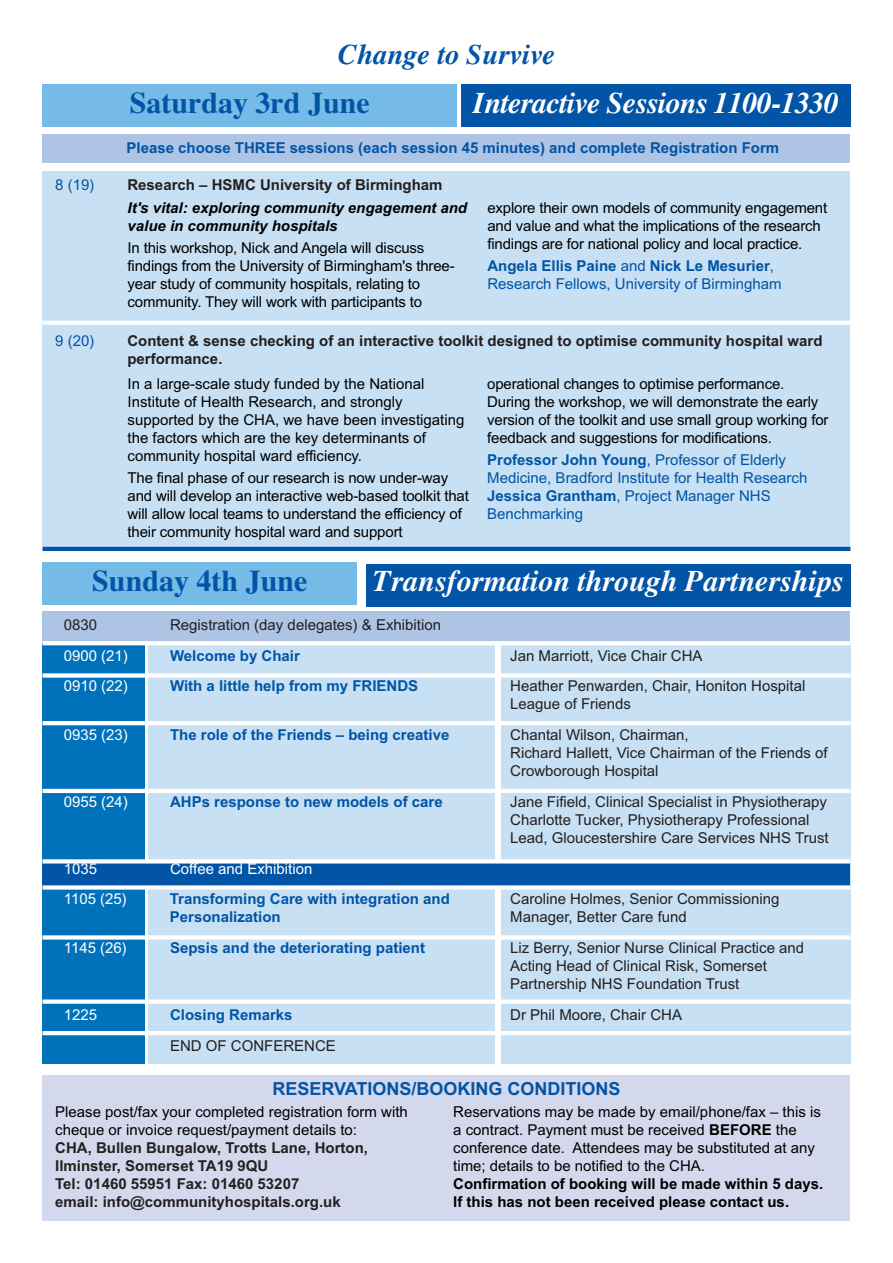
<style>
.page{position:relative;width:893px;height:1263px;background:#fff}
.page>*{position:absolute;margin:0;border:0;box-sizing:border-box;transform-origin:0 0}
.t1{font:italic 700 30px "Times";color:#fff}
.t2{font:700 30px "Times";color:#0154a6}
.t3{font:italic 700 30px "Times";letter-spacing:-.02em;color:#fff}
.t4{font:italic 700 28.5px "Times";color:#0154a6}
.t5{font:700 18px "Arial";color:#0154a6}
.t6{font:15px/18px "Arial";letter-spacing:-.01em;color:#000}
.t7{font:15px/18px "Arial";color:#231f20}
.t8{font:700 15px "Arial";color:#0154a6}
.t9{font:700 15px/18px "Arial";color:#231f20}
.t10{font:15px/18px "Arial";color:#0154a6}
.t11{font:700 15px/18px "Arial";color:#000}
.t12{font:15px "Arial";color:#fff}
.t13{font:italic 700 15px/18px "Arial";color:#000}
.s1{font-weight:700}
</style>
<div class="page">
<div style="left:43px;top:171px;width:807px;height:376px;background:#c7e0f3"></div>
<div style="left:461px;top:85px;width:389px;height:42px;background:#0154a6"></div>
<div style="left:43px;top:85px;width:414px;height:42px;background:#76bae7"></div>
<div style="left:43px;top:134px;width:807px;height:29px;background:#adc4e5"></div>
<hr style="left:43px;top:321px;width:807px;height:4px;background:#fff">
<div style="left:501px;top:642px;width:349px;height:422px;background:#c7e0f3"></div>
<div style="left:149px;top:642px;width:346px;height:422px;background:#c7e0f3"></div>
<div style="left:43px;top:643px;width:102px;height:421px;background:#0072bc"></div>
<div style="left:43px;top:611px;width:807px;height:32px;background:#adc4e5"></div>
<div style="left:43px;top:862px;width:807px;height:26px;background:#0154a6"></div>
<hr style="left:43px;top:641px;width:807px;height:4px;background:#fff">
<div style="left:366px;top:564px;width:484px;height:42px;background:#0154a6"></div>
<div style="left:43px;top:562px;width:314px;height:43px;background:#76bae7"></div>
<div style="left:43px;top:673px;width:807px;height:5px;background:#fff"></div>
<div style="left:43px;top:935px;width:807px;height:5px;background:#fff"></div>
<div style="left:43px;top:885px;width:807px;height:5px;background:#fff"></div>
<hr style="left:43px;top:789px;width:807px;height:4px;background:#fff">
<svg style="left:43px;top:859px;width:807px;height:4px;fill:#fff"></svg>
<div style="left:43px;top:999px;width:807px;height:5px;background:#fff"></div>
<hr style="left:43px;top:1031px;width:807px;height:4px;background:#fff">
<hr style="left:43px;top:721px;width:807px;height:4px;background:#fff">
<hr style="left:43px;top:547px;width:807px;height:4px;background:#0154a6">
<div style="left:43px;top:1075px;width:807px;height:145px;background:#d4d8ec"></div>
<h2 class="t4" style="left:338px;top:37px;width:218px">Change to Survive</h2>
<h1 class="t2" style="left:130px;top:85px;width:242px">Saturday 3rd June</h1>
<h1 class="t3" style="left:473px;top:85px;width:367px">Interactive Sessions 1100-1330</h1>
<p class="t8" style="left:126px;top:139px;width:654px">Please choose THREE sessions (each session 45 minutes) and complete Registration Form</p>
<p class="t10" style="left:55px;top:176px;width:41px">8 (19)</p>
<p class="t9" style="left:127px;top:176px;width:317px">Research – HSMC University of Birmingham</p>
<p class="t13" style="left:128px;top:199px;width:341px">It's vital: exploring community engagement and value in community hospitals</p>
<p class="t6" style="left:128px;top:239px;width:329px">In this workshop, Nick and Angela will discuss findings from the University of Birmingham's three&shy;year study of community hospitals, relating to community. They will work with participants to</p>
<p class="t6" style="left:487px;top:199px;width:341px">explore their own models of community engagement and value and what the implications of the research findings are for national policy and local practice.</p>
<p class="t10" style="left:487px;top:257px;width:296px"><span class="s1">Angela Ellis Paine</span> and <span class="s1">Nick Le Mesurier</span>,<br>Research Fellows, University of Birmingham</p>
<p class="t10" style="left:55px;top:332px;width:41px">9 (20)</p>
<p class="t9" style="left:127px;top:332px;width:697px">Content &amp; sense checking of an interactive toolkit designed to optimise community hospital ward performance.</p>
<p class="t6" style="left:127px;top:374px;width:338px">In a large-scale study funded by the National Institute of Health Research, and strongly supported by the CHA, we have been investigating the factors which are the key determinants of community hospital ward efficiency.</p>
<p class="t6" style="left:127px;top:469px;width:343px">The final phase of our research is now under-way and will develop an interactive web-based toolkit that will allow local teams to understand the efficiency of their community hospital ward and support</p>
<p class="t6" style="left:487px;top:374px;width:343px">operational changes to optimise performance.<br>During the workshop, we will demonstrate the early version of the toolkit and use small group working for feedback and suggestions for modifications.</p>
<p class="t10" style="left:487px;top:451px;width:322px"><span class="s1">Professor John Young</span>, Professor of Elderly Medicine, Bradford Institute for Health Research <span class="s1">Jessica Grantham</span>, Project Manager NHS Benchmarking</p>
<h1 class="t2" style="left:92px;top:563px;width:217px">Sunday 4th June</h1>
<h1 class="t1" style="left:373px;top:563px;width:472px">Transformation through Partnerships</h1>
<p class="t7" style="left:64px;top:616px;width:35px">0830</p>
<p class="t7" style="left:170px;top:616px;width:272px">Registration (day delegates) &amp; Exhibition</p>
<p class="t12" style="left:64px;top:647px;width:66px">0900 (21)</p>
<p class="t8" style="left:170px;top:647px;width:131px">Welcome by Chair</p>
<p class="t7" style="left:510px;top:646px;width:194px">Jan Marriott, Vice Chair CHA</p>
<p class="t12" style="left:64px;top:677px;width:66px">0910 (22)</p>
<p class="t8" style="left:170px;top:677px;width:250px">With a little help from my FRIENDS</p>
<p class="t7" style="left:510px;top:677px;width:297px">Heather Penwarden, Chair, Honiton Hospital<br>League of Friends</p>
<p class="t12" style="left:64px;top:726px;width:66px">0935 (23)</p>
<p class="t8" style="left:170px;top:726px;width:281px">The role of the Friends – being creative</p>
<p class="t7" style="left:510px;top:726px;width:319px">Chantal Wilson, Chairman,<br>Richard Hallett, Vice Chairman of the Friends of<br>Crowborough Hospital</p>
<p class="t12" style="left:64px;top:793px;width:66px">0955 (24)</p>
<p class="t8" style="left:170px;top:793px;width:274px">AHPs response to new models of care</p>
<p class="t7" style="left:510px;top:793px;width:320px">Jane Fifield, Clinical Specialist in Physiotherapy<br>Charlotte Tucker, Physiotherapy Professional<br>Lead, Gloucestershire Care Services NHS Trust</p>
<p class="t12" style="left:64px;top:860px;width:35px">1035</p>
<p class="t12" style="left:170px;top:860px;width:144px">Coffee and Exhibition</p>
<p class="t12" style="left:64px;top:890px;width:65px">1105 (25)</p>
<p class="t8" style="left:170px;top:890px;width:282px">Transforming Care with integration and</p>
<p class="t7" style="left:510px;top:890px;width:271px">Caroline Holmes, Senior Commissioning</p>
<p class="t8" style="left:170px;top:908px;width:112px">Personalization</p>
<p class="t7" style="left:510px;top:908px;width:178px">Manager, Better Care fund</p>
<p class="t12" style="left:64px;top:939px;width:65px">1145 (26)</p>
<p class="t8" style="left:170px;top:939px;width:257px">Sepsis and the deteriorating patient</p>
<p class="t7" style="left:510px;top:939px;width:296px">Liz Berry, Senior Nurse Clinical Practice and<br>Acting Head of Clinical Risk, Somerset<br>Partnership NHS Foundation Trust</p>
<p class="t12" style="left:64px;top:1006px;width:35px">1225</p>
<p class="t8" style="left:170px;top:1006px;width:124px">Closing Remarks</p>
<p class="t7" style="left:510px;top:1006px;width:173px">Dr Phil Moore, Chair CHA</p>
<p class="t7" style="left:170px;top:1036px;width:167px">END OF CONFERENCE</p>
<p class="t5" style="left:272px;top:1079px;width:350px">RESERVATIONS/BOOKING CONDITIONS</p>
<p class="t6" style="left:55px;top:1103px;width:354px">Please post/fax your completed registration form with cheque or invoice request/payment details to:</p>
<p class="t9" style="left:55px;top:1139px;width:314px">CHA, Bullen Bungalow, Trotts Lane, Horton, Ilminster, Somerset TA19 9QU<br>Tel: 01460 55951 Fax: 01460 53207<br>email: info@communityhospitals.org.uk</p>
<p class="t6" style="left:453px;top:1103px;width:369px">Reservations may be made by email/phone/fax – this is a contract. Payment must be received <span class="s1">BEFORE</span> the conference date. Attendees may be substituted at any time; details to be notified to the CHA.</p>
<p class="t11" style="left:453px;top:1175px;width:372px">Confirmation of booking will be made within 5 days.<br>If this has not been received please contact us.</p>
</div>
